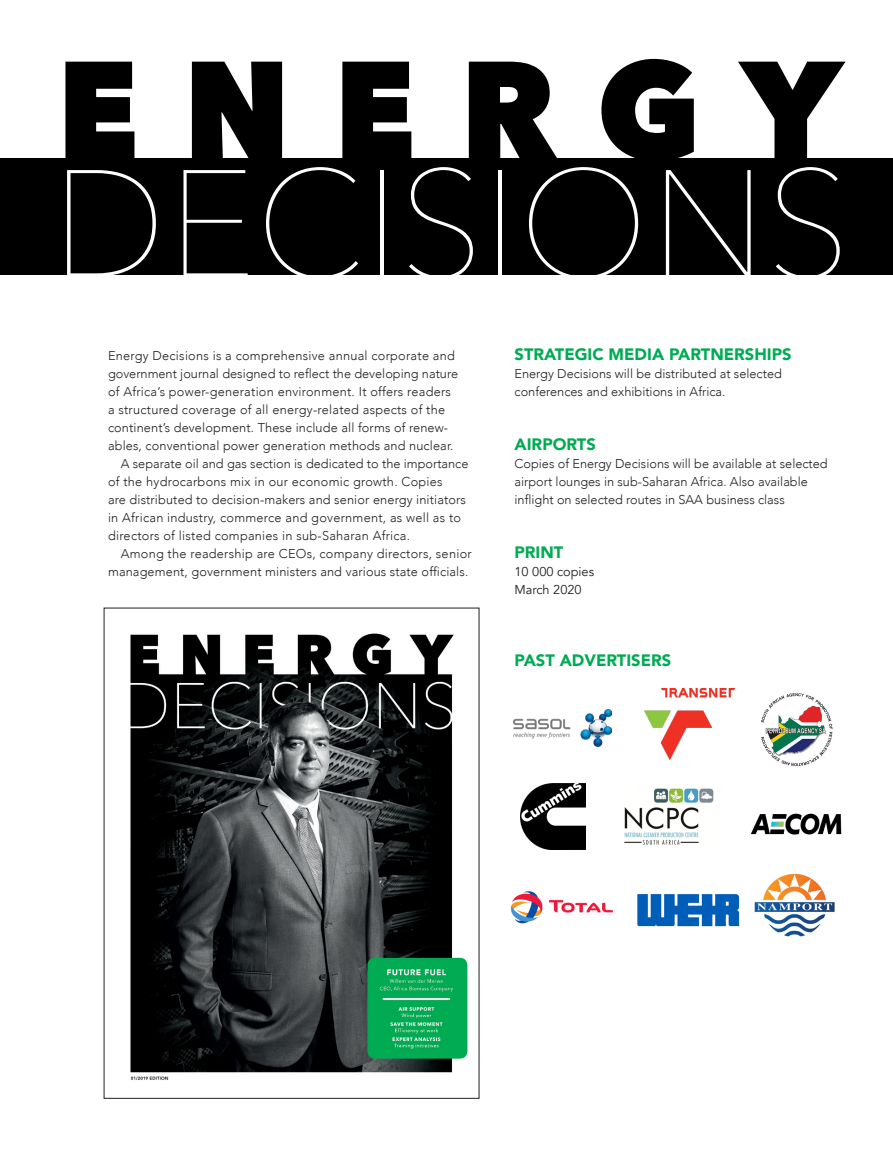
<style>
.page{position:relative;width:893px;height:1170px;background:#fff}
.page>*{position:absolute;margin:0;border:0;box-sizing:border-box;transform-origin:0 0}
.t1{font:200 150px "Avenir Next";color:#fff}
.t2{font:800 136.8px "Avenir Next";letter-spacing:.31em;color:#000}
.t3{font:900 16.5px "Avenir";color:#00ab53}
.t4{font:300 12.75px/18px "Avenir";letter-spacing:.01em;color:#231f20}
.t5{font:12.75px "Avenir";color:#231f20}
</style>
<div class="page">
<img style="left:130px;top:633px;width:338px;height:448px">
<div style="left:0;top:158px;width:893px;height:117px;background:#000"></div>
<img style="left:513px;top:709px;width:98px;height:37px">
<img style="left:645px;top:689px;width:89px;height:70px">
<img style="left:637px;top:894px;width:103px;height:33px">
<img style="left:520px;top:783px;width:66px;height:66px">
<img style="left:750px;top:813px;width:92px;height:22px">
<img style="left:624px;top:788px;width:90px;height:57px">
<img style="left:754px;top:873px;width:81px;height:64px">
<img style="left:511px;top:891px;width:102px;height:33px">
<img style="left:760px;top:693px;width:73px;height:74px">
<p class="t2" style="left:56px;top:26px;width:787px">ENERGY</p>
<p class="t1" style="left:51px;top:97px;width:801px">DECISIONS</p>
<p class="t4" style="left:108px;top:347px;width:352px">Energy Decisions is a comprehensive annual corporate and government journal designed to reflect the developing nature of Africa’s power-generation environment. It offers readers a structured coverage of all energy-related aspects of the continent’s development. These include all forms of renew&shy;ables, conventional power generation methods and nuclear.</p>
<p class="t4" style="left:108px;top:455px;width:362px;text-indent:13px">A separate oil and gas section is dedicated to the importance of the hydrocarbons mix in our economic growth. Copies<br>are distributed to decision-makers and senior energy initiators in African industry, commerce and government, as well as to directors of listed companies in sub-Saharan Africa.</p>
<p class="t4" style="left:108px;top:545px;width:365px;text-align:right">Among the readership are CEOs, company directors, senior management, government ministers and various state officials.</p>
<p class="t3" style="left:514px;top:340px;width:279px">STRATEGIC MEDIA PARTNERSHIPS</p>
<p class="t4" style="left:514px;top:365px;width:269px">Energy Decisions will be distributed at selected conferences and exhibitions in Africa.</p>
<p class="t3" style="left:514px;top:430px;width:83px">AIRPORTS</p>
<p class="t4" style="left:514px;top:455px;width:315px">Copies of Energy Decisions will be available at selected airport lounges in sub-Saharan Africa. Also available inflight on selected routes in SAA business class</p>
<p class="t3" style="left:514px;top:538px;width:50px">PRINT</p>
<p class="t5" style="left:514px;top:564px;width:81px">10 000 copies</p>
<p class="t5" style="left:514px;top:582px;width:69px">March 2020</p>
<p class="t3" style="left:514px;top:646px;width:158px">PAST ADVERTISERS</p>
</div>
